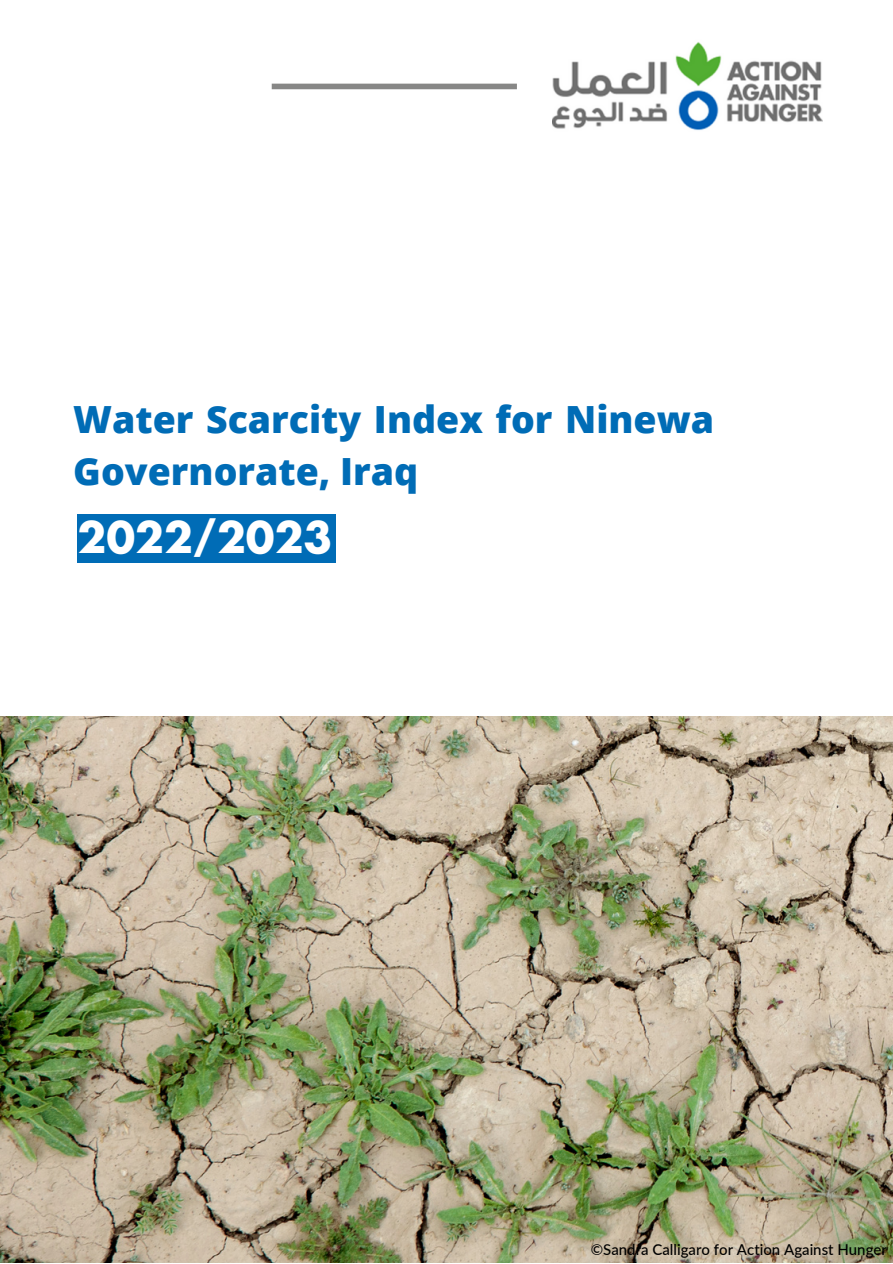
<style>
.page{position:relative;width:893px;height:1264px;background:#fff}
.page>*{position:absolute;margin:0;border:0;box-sizing:border-box;transform-origin:0 0}
.t1{font:700 42px "Futura LT Pro";color:#fff}
.t2{font:800 37.5px/51.8px "Open Sans";color:#006cb6}
.t3{font:500 15px "Lato";color:#000}
</style>
<div class="page">
<div style="left:272px;top:84px;width:245px;height:5px;background:#878786"></div>
<div style="left:78px;top:514px;width:258px;height:48px;background:#006cb6"></div>
<img style="left:0;top:717px;width:892px;height:545px">
<img style="left:552px;top:42px;width:270px;height:88px">
<p class="t2" style="left:73px;top:392px;width:642px">Water Scarcity Index for Ninewa<br>Governorate, Iraq</p>
<p class="t1" style="left:78px;top:518px;width:256px">2022/2023</p>
<p class="t3" style="left:590px;top:1240px;width:297px">©Sandra Calligaro for Action Against Hunger</p>
</div>
